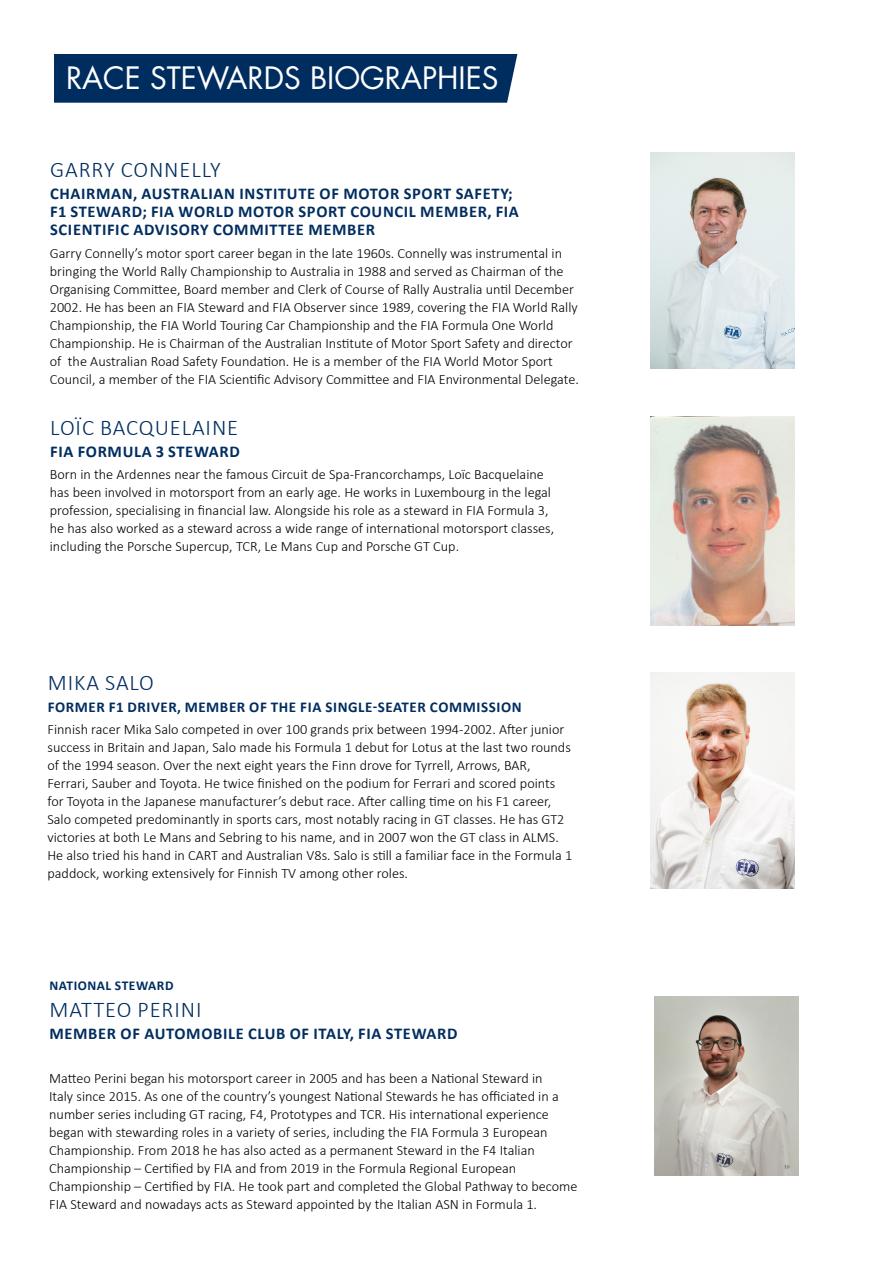
<style>
.page{position:relative;width:893px;height:1263px;background:#fff}
.page>*{position:absolute;margin:0;border:0;box-sizing:border-box;transform-origin:0 0}
.t1{font:30px "Futura Std";color:#fff}
.t2{font:300 22.5px "Calibri";letter-spacing:.04em;color:#002d5f}
.t3{font:700 16.5px/18px "Calibri";letter-spacing:.04em;color:#002d5f}
.t4{font:700 15px "Calibri";letter-spacing:.04em;color:#002d5f}
.t5{font:300 14.25px/18px "Calibri";color:#000}
.t6{font:700 13.5px "Calibri";letter-spacing:.04em;color:#002d5f}
</style>
<div class="page">
<div style="left:54px;top:54px;width:463px;height:49px;background:#002d5f"></div>
<img style="left:650px;top:152px;width:144px;height:216px">
<img style="left:650px;top:416px;width:144px;height:209px">
<img style="left:650px;top:673px;width:144px;height:216px">
<img style="left:655px;top:997px;width:144px;height:179px">
<h1 class="t1" style="left:66px;top:59px;width:434px">RACE STEWARDS BIOGRAPHIES</h1>
<h2 class="t2" style="left:50px;top:156px;width:172px">GARRY CONNELLY</h2>
<p class="t3" style="left:50px;top:185px;width:470px">CHAIRMAN, AUSTRALIAN INSTITUTE OF MOTOR SPORT SAFETY;<br>F1 STEWARD; FIA WORLD MOTOR SPORT COUNCIL MEMBER, FIA<br>SCIENTIFIC ADVISORY COMMITTEE MEMBER</p>
<p class="t5" style="left:50px;top:244px;width:530px">Garry Connelly’s motor sport career began in the late 1960s. Connelly was instrumental in bringing the World Rally Championship to Australia in 1988 and served as Chairman of the Organising Committee, Board member and Clerk of Course of Rally Australia until December 2002. He has been an FIA Steward and FIA Observer since 1989, covering the FIA World Rally Championship, the FIA World Touring Car Championship and the FIA Formula One World Championship. He is Chairman of the Australian Institute of Motor Sport Safety and director of the Australian Road Safety Foundation. He is a member of the FIA World Motor Sport Council, a member of the FIA Scientific Advisory Committee and FIA Environmental Delegate.</p>
<h2 class="t2" style="left:50px;top:413px;width:189px">LOÏC BACQUELAINE</h2>
<p class="t3" style="left:50px;top:442px;width:191px">FIA FORMULA 3 STEWARD</p>
<p class="t5" style="left:50px;top:465px;width:506px">Born in the Ardennes near the famous Circuit de Spa-Francorchamps, Loïc Bacquelaine has been involved in motorsport from an early age. He works in Luxembourg in the legal profession, specialising in financial law. Alongside his role as a steward in FIA Formula 3, he has also worked as a steward across a wide range of international motorsport classes, including the Porsche Supercup, TCR, Le Mans Cup and Porsche GT Cup.</p>
<h2 class="t2" style="left:48px;top:668px;width:108px">MIKA SALO</h2>
<p class="t4" style="left:48px;top:696px;width:475px">FORMER F1 DRIVER, MEMBER OF THE FIA SINGLE-SEATER COMMISSION</p>
<p class="t5" style="left:47px;top:720px;width:526px">Finnish racer Mika Salo competed in over 100 grands prix between 1994-2002. After junior success in Britain and Japan, Salo made his Formula 1 debut for Lotus at the last two rounds of the 1994 season. Over the next eight years the Finn drove for Tyrrell, Arrows, BAR, Ferrari, Sauber and Toyota. He twice finished on the podium for Ferrari and scored points for Toyota in the Japanese manufacturer’s debut race. After calling time on his F1 career, Salo competed predominantly in sports cars, most notably racing in GT classes. He has GT2 victories at both Le Mans and Sebring to his name, and in 2007 won the GT class in ALMS.<br>He also tried his hand in CART and Australian V8s. Salo is still a familiar face in the Formula 1 paddock, working extensively for Finnish TV among other roles.</p>
<p class="t6" style="left:49px;top:976px;width:126px">NATIONAL STEWARD</p>
<h2 class="t2" style="left:50px;top:995px;width:153px">MATTEO PERINI</h2>
<p class="t3" style="left:49px;top:1024px;width:409px">MEMBER OF AUTOMOBILE CLUB OF ITALY, FIA STEWARD</p>
<p class="t5" style="left:49px;top:1069px;width:530px">Matteo Perini began his motorsport career in 2005 and has been a National Steward in<br>Italy since 2015. As one of the country’s youngest National Stewards he has officiated in a number series including GT racing, F4, Prototypes and TCR. His international experience began with stewarding roles in a variety of series, including the FIA Formula 3 European Championship. From 2018 he has also acted as a permanent Steward in the F4 Italian Championship – Certified by FIA and from 2019 in the Formula Regional European Championship – Certified by FIA. He took part and completed the Global Pathway to become FIA Steward and nowadays acts as Steward appointed by the Italian ASN in Formula 1.</p>
</div>
